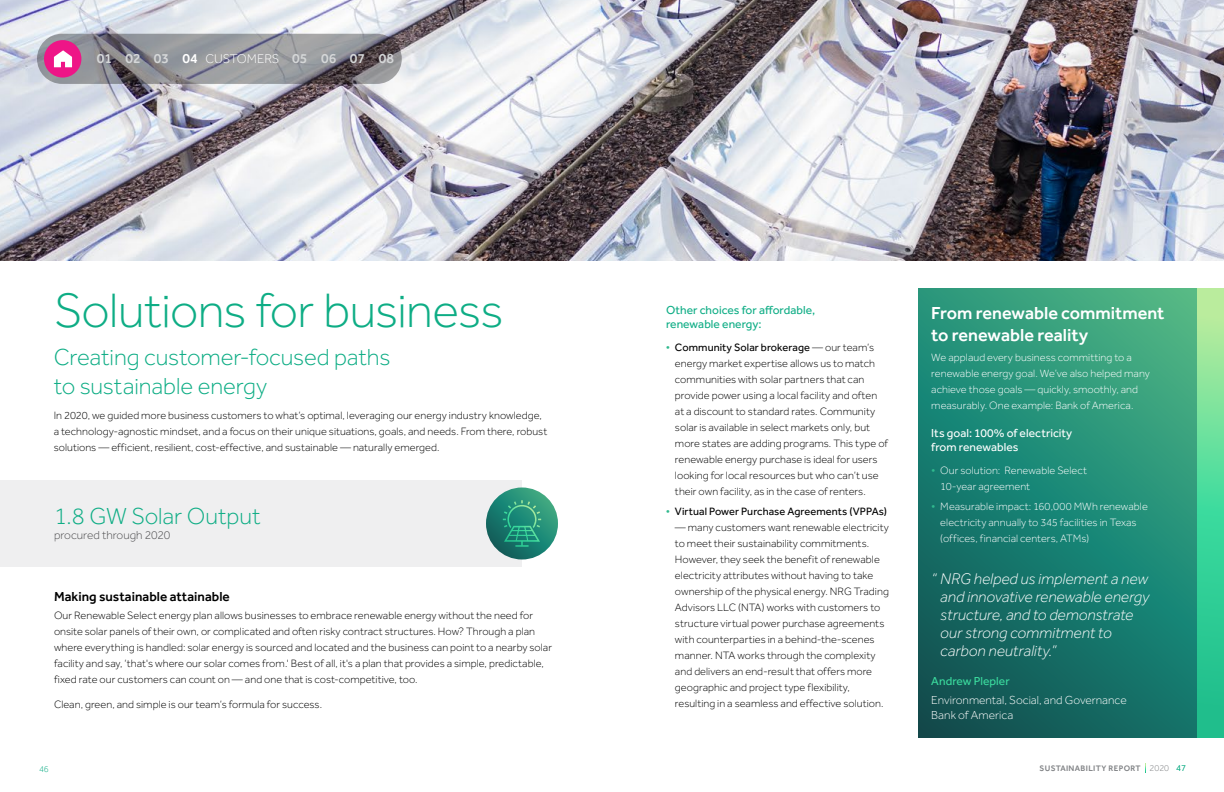
<style>
.page{position:relative;width:1224px;height:792px;background:#fff}
.page>*{position:absolute;margin:0;border:0;box-sizing:border-box;transform-origin:0 0}
.t1{font:300 50px "Effra";letter-spacing:-.015em;color:#0ead85}
.t2{font:300 24px/28.8px "Effra";letter-spacing:-.005em;color:#0ead85}
.t3{font:500 18px/21.6px "Effra";color:#fff}
.t4{font:italic 300 16px/18px "Effra";color:#fff}
.t5{font:500 14px "Effra";color:#d5d7d8}
.t6{font:500 13.5px "Effra";color:#000}
.t7{font:300 12px/15px "Effra";color:#fff}
.t8{font:12px/14px "Effra";letter-spacing:.005em;color:#0ead85}
.t9{font:12px/14px "Effra";color:#fff}
.t10{font:300 12px "Effra";color:#4d4d4f}
.t11{font:12px "Effra";letter-spacing:.005em;color:#3bdb9e}
.t12{font:300 11px/16px "Effra";letter-spacing:.005em;color:#000}
.t13{font:300 11px/16px "Effra";letter-spacing:.005em;color:#fff}
.t14{font:11px "Effra";letter-spacing:.005em;color:#000}
.t15{font:300 9px "Effra";color:#0ead85}
.t16{font:500 8.2px "Effra";letter-spacing:.045em;color:#808285}
.s1{color:#fff}
.s2{font-weight:300;font-size:13px;color:#fff}
.s3{font-weight:400;color:#30b98e}
.s4{font-weight:400}
.s5{color:#30b98e}
.s6{font-weight:300;font-size:9px;color:#fff}
.s7{font-weight:300;font-size:9px}
.s8{font-weight:300;font-size:9px;color:#0ead85}
</style>
<div class="page">
<img style="left:0;top:0;width:1224px;height:261px">
<div style="left:0;top:480px;width:522px;height:87px;background:#efeff0"></div>
<svg style="left:1196px;top:288px;width:28px;height:450px;background:#55d597"></svg>
<svg style="left:918px;top:288px;width:278px;height:450px;background:#218370"></svg>
<svg style="left:486px;top:488px;width:72px;height:72px;background:#258573"></svg>
<svg style="left:503px;top:500px;width:38px;height:47px;background:#27967b"></svg>
<svg style="left:37px;top:34px;width:365px;height:50px;background:#89898e"></svg>
<div style="left:44px;top:40px;width:37px;height:38px;background:#ee1587;border-radius:50%"></div>
<svg style="left:54px;top:50px;width:18px;height:17px"></svg>
<p class="t5" style="left:97px;top:50px;width:299px">01 02 03 <span class="s1">04</span> <span class="s2">CUSTOMERS</span> 05 06 07 08</p>
<h1 class="t1" style="left:54px;top:282px;width:451px">Solutions for business</h1>
<h2 class="t2" style="left:54px;top:343px;width:338px">Creating customer-focused paths to sustainable energy</h2>
<p class="t12" style="left:54px;top:408px;width:495px">In 2020, we guided more business customers to what’s optimal, leveraging our energy industry knowledge, a technology-agnostic mindset, and a focus on their unique situations, goals, and needs. From there, robust solutions — efficient, resilient, cost-effective, and sustainable — naturally emerged.</p>
<h2 class="t2" style="left:54px;top:502px;width:208px">1.8 GW Solar Output</h2>
<p class="t10" style="left:54px;top:528px;width:118px">procured through 2020</p>
<p class="t6" style="left:54px;top:588px;width:177px">Making sustainable attainable</p>
<p class="t12" style="left:54px;top:607px;width:500px">Our Renewable Select energy plan allows businesses to embrace renewable energy without the need for onsite solar panels of their own, or complicated and often risky contract structures. How? Through a plan where everything is handled: solar energy is sourced and located and the business can point to a nearby solar facility and say, ‘that's where our solar comes from.' Best of all, it's a plan that provides a simple, predictable, fixed rate our customers can count on — and one that is cost-competitive, too.</p>
<p class="t12" style="left:54px;top:696px;width:270px">Clean, green, and simple is our team’s formula for success.</p>
<p class="t8" style="left:666px;top:303px;width:151px">Other choices for affordable, renewable energy:</p>
<p class="t12" style="left:675px;top:339px;width:214px;text-indent:-9px"><span class="s3">•</span> <span class="s4">Community Solar brokerage</span> — our team’s energy market expertise allows us to match communities with solar partners that can provide power using a local facility and often at a discount to standard rates. Community solar is available in select markets only, but more states are adding programs. This type of renewable energy purchase is ideal for users looking for local resources but who can’t use their own facility, as in the case of renters.</p>
<p class="t14" style="left:666px;top:505px;width:223px"><span class="s5">•</span> Virtual Power Purchase Agreements (VPPAs)</p>
<p class="t12" style="left:675px;top:520px;width:215px">— many customers want renewable electricity to meet their sustainability commitments.<br>However, they seek the benefit of renewable electricity attributes without having to take ownership of the physical energy. NRG Trading Advisors LLC (NTA) works with customers to structure virtual power purchase agreements with counterparties in a behind-the-scenes manner. NTA works through the complexity and delivers an end-result that offers more geographic and project type flexibility, resulting in a seamless and effective solution.</p>
<h3 class="t3" style="left:931px;top:302px;width:235px">From renewable commitment to renewable reality</h3>
<p class="t13" style="left:931px;top:349px;width:220px">We applaud every business committing to a renewable energy goal. We’ve also helped many achieve those goals — quickly, smoothly, and measurably. One example: Bank of America.</p>
<p class="t9" style="left:931px;top:426px;width:142px">Its goal: 100% of electricity from renewables</p>
<p class="t13" style="left:940px;top:462px;width:148px;text-indent:-9px"><span class="s3">•</span> Our solution: Renewable Select<br>10-year agreement</p>
<p class="t13" style="left:940px;top:499px;width:209px;text-indent:-9px"><span class="s3">•</span> Measurable impact: 160,000 MWh renewable electricity annually to 345 facilities in Texas (offices, financial centers, ATMs)</p>
<h3 class="t4" style="left:940px;top:569px;width:210px;text-indent:-9px">“ NRG helped us implement a new and innovative renewable energy structure, and to demonstrate our strong commitment to carbon neutrality.”</h3>
<p class="t11" style="left:931px;top:674px;width:80px">Andrew Plepler</p>
<p class="t7" style="left:931px;top:693px;width:197px">Environmental, Social, and Governance<br>Bank of America</p>
<p class="t15" style="left:39px;top:764px;width:11px">46</p>
<p class="t16" style="left:1040px;top:763px;width:148px">SUSTAINABILITY REPORT <span class="s6">|</span> <span class="s7">2020</span> <span class="s8">47</span></p>
</div>
